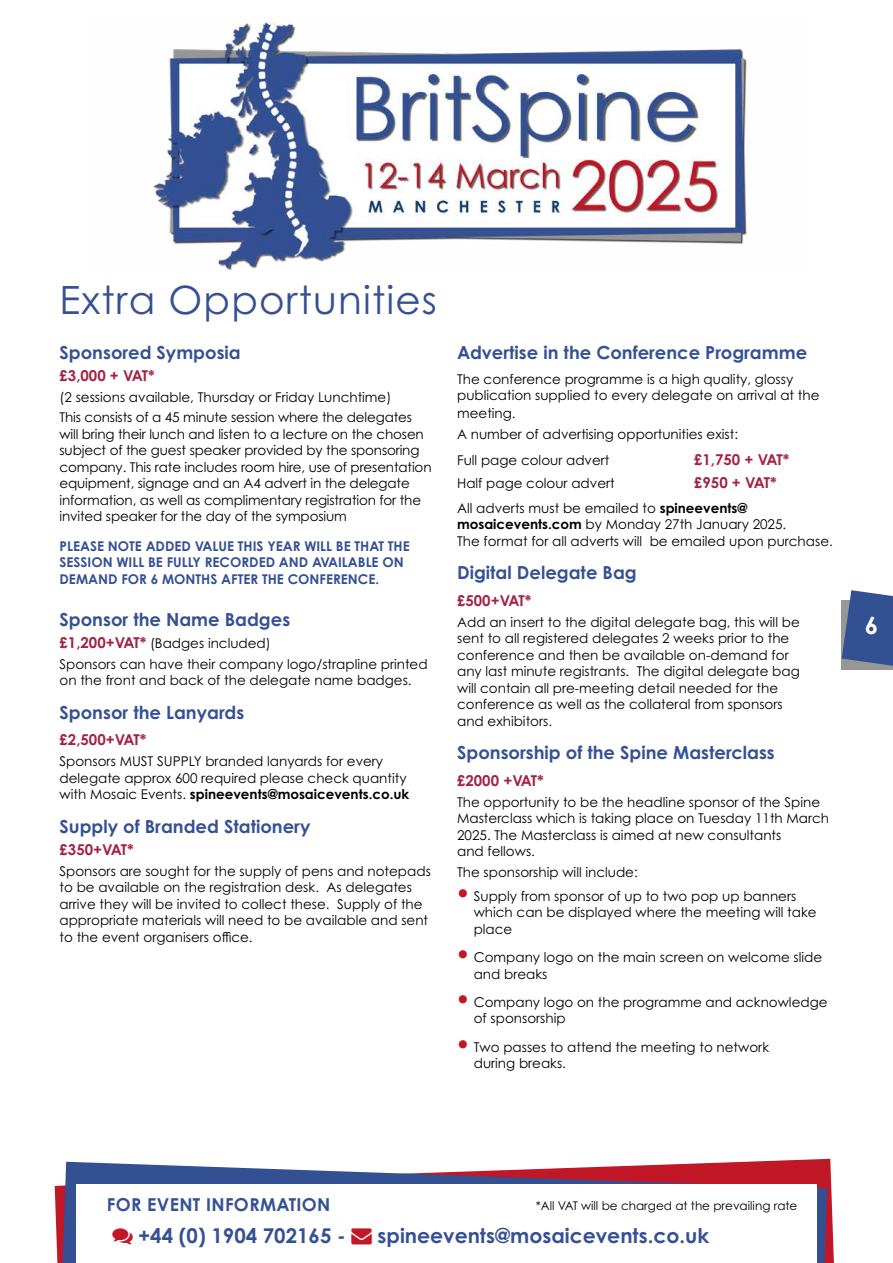
<style>
.page{position:relative;width:893px;height:1263px;background:#fff}
.page>*{position:absolute;margin:0;border:0;box-sizing:border-box;transform-origin:0 0}
.t1{font:39px "Century Gothic Pro";letter-spacing:.03em;color:#355194}
.t2{font:700 24px "Century Gothic Pro";color:#fff}
.t3{font:700 20.4px "Century Gothic Pro";color:#355194}
.t4{font:700 18px "Century Gothic Pro";color:#355194}
.t5{font:700 17.85px "Century Gothic Pro";letter-spacing:.02em;color:#355194}
.t6{font:700 15px "Century Gothic Pro";color:#a32346}
.t7{font:13.5px/16.5px "Century Gothic Pro";color:#000}
.t8{font:700 13.5px/16.5px "Century Gothic Pro";color:#355194}
.t9{font:12px "Century Gothic Pro";color:#000}
.s1{font-weight:700;font-size:15px;color:#a32346}
.s2{font-weight:700}
.s3{color:#c11726}
</style>
<div class="page">
<svg style="left:55px;top:1159px;width:779px;height:104px"></svg>
<svg style="left:62px;top:1162px;width:765px;height:101px"></svg>
<div style="left:76px;top:1184px;width:741px;height:79px;background:#fff"></div>
<img style="left:153px;top:22px;width:596px;height:249px">
<svg style="left:842px;top:590px;width:51px;height:80px"></svg>
<h1 class="t1" style="left:60px;top:276px;width:379px">Extra Opportunities</h1>
<h3 class="t4" style="left:60px;top:341px;width:183px">Sponsored Symposia</h3>
<p class="t6" style="left:60px;top:366px;width:97px">£3,000 + VAT*</p>
<p class="t7" style="left:60px;top:386px;width:354px;line-height:20.7px">(2 sessions available, Thursday or Friday Lunchtime)<br>This consists of a 45 minute session where the delegates</p>
<p class="t7" style="left:60px;top:426px;width:374px">will bring their lunch and listen to a lecture on the chosen subject of the guest speaker provided by the sponsoring company. This rate includes room hire, use of presentation equipment, signage and an A4 advert in the delegate information, as well as complimentary registration for the invited speaker for the day of the symposium</p>
<p class="t8" style="left:60px;top:537px;width:352px">PLEASE NOTE ADDED VALUE THIS YEAR WILL BE THAT THE<br>SESSION WILL BE FULLY RECORDED AND AVAILABLE ON<br>DEMAND FOR 6 MONTHS AFTER THE CONFERENCE.</p>
<h3 class="t4" style="left:60px;top:608px;width:232px">Sponsor the Name Badges</h3>
<p class="t7" style="left:60px;top:632px;width:370px;line-height:20.7px"><span class="s1">£1,200+VAT*</span> (Badges included)<br>Sponsors can have their company logo/strapline printed</p>
<p class="t7" style="left:60px;top:672px;width:354px">on the front and back of the delegate name badges.</p>
<h3 class="t4" style="left:60px;top:701px;width:186px">Sponsor the Lanyards</h3>
<p class="t6" style="left:60px;top:731px;width:88px">£2,500+VAT*</p>
<p class="t7" style="left:60px;top:753px;width:351px">Sponsors MUST SUPPLY branded lanyards for every delegate approx 600 required please check quantity with Mosaic Events. <span class="s2">spineevents@mosaicevents.co.uk</span></p>
<h3 class="t4" style="left:60px;top:815px;width:252px">Supply of Branded Stationery</h3>
<p class="t6" style="left:60px;top:840px;width:76px">£350+VAT*</p>
<p class="t7" style="left:60px;top:863px;width:373px">Sponsors are sought for the supply of pens and notepads to be available on the registration desk. As delegates arrive they will be invited to collect these. Supply of the appropriate materials will need to be available and sent to the event organisers office.</p>
<h3 class="t4" style="left:457px;top:341px;width:352px">Advertise in the Conference Programme</h3>
<p class="t7" style="left:457px;top:370px;width:364px">The conference programme is a high quality, glossy publication supplied to every delegate on arrival at the</p>
<p class="t7" style="left:457px;top:403px;width:282px;line-height:20.7px">meeting.<br>A number of advertising opportunities exist:</p>
<p class="t7" style="left:457px;top:452px;width:154px">Full page colour advert</p>
<p class="t6" style="left:694px;top:450px;width:97px">£1,750 + VAT*</p>
<p class="t7" style="left:457px;top:474px;width:159px">Half page colour advert</p>
<p class="t6" style="left:694px;top:473px;width:84px">£950 + VAT*</p>
<p class="t7" style="left:457px;top:499px;width:377px">All adverts must be emailed to <span class="s2">spineevents@ mosaicevents.com</span> by Monday 27th January 2025.<br>The format for all adverts will be emailed upon purchase.</p>
<h3 class="t4" style="left:457px;top:562px;width:181px">Digital Delegate Bag</h3>
<p class="t6" style="left:457px;top:591px;width:76px">£500+VAT*</p>
<p class="t7" style="left:457px;top:613px;width:344px">Add an insert to the digital delegate bag, this will be sent to all registered delegates 2 weeks prior to the conference and then be available on-demand for any last minute registrants. The digital delegate bag will contain all pre-meeting detail needed for the conference as well as the collateral from sponsors and exhibitors.</p>
<h3 class="t4" style="left:457px;top:742px;width:319px">Sponsorship of the Spine Masterclass</h3>
<p class="t6" style="left:457px;top:771px;width:88px">£2000 +VAT*</p>
<p class="t7" style="left:457px;top:793px;width:373px">The opportunity to be the headline sponsor of the Spine Masterclass which is taking place on Tuesday 11th March 2025. The Masterclass is aimed at new consultants<br>and fellows.</p>
<p class="t7" style="left:474px;top:860px;width:324px;line-height:24px;text-indent:-17px">The sponsorship will include:<br>Supply from sponsor of up to two pop up banners</p>
<p class="t7" style="left:474px;top:904px;width:344px">which can be displayed where the meeting will take place</p>
<p class="t7" style="left:474px;top:949px;width:350px">Company logo on the main screen on welcome slide and breaks</p>
<p class="t7" style="left:474px;top:994px;width:355px">Company logo on the programme and acknowledge of sponsorship</p>
<p class="t7" style="left:474px;top:1038px;width:297px">Two passes to attend the meeting to network during breaks.</p>
<h2 class="t2" style="left:865px;top:611px;width:15px">6</h2>
<h3 class="t5" style="left:107px;top:1194px;width:225px">FOR EVENT INFORMATION</h3>
<h3 class="t3" style="left:138px;top:1223px;width:573px">+44 (0) 1904 702165 - <span class="s3">→</span> spineevents@mosaicevents.co.uk</h3>
<p class="t9" style="left:536px;top:1199px;width:263px">*All VAT will be charged at the prevailing rate</p>
</div>
